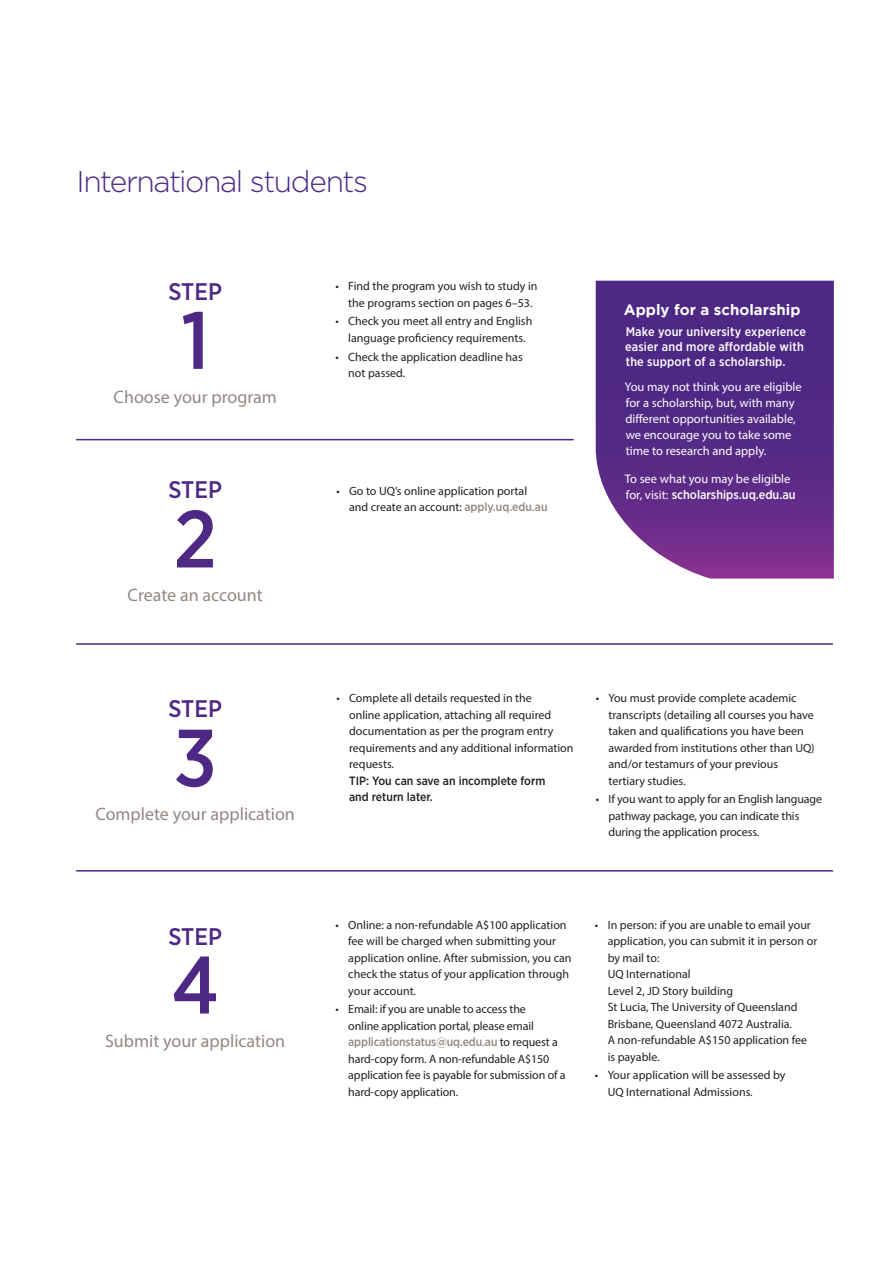
<style>
.page{position:relative;width:893px;height:1263px;background:#fff}
.page>*{position:absolute;margin:0;border:0;box-sizing:border-box;transform-origin:0 0}
.Subhead_1{font:500 81px "Gotham Narrow";color:#4d2884}
.t1{font:300 30px "Gotham";letter-spacing:-.045em;color:#4d2884}
.Subhead_1-2{font:500 24px "Gotham Narrow";color:#4d2884}
.Standfirst{font:18px "Myriad Pro";color:#928884}
.ICON_Bold_text{font:700 15px "Gotham";color:#fff}
.Text{font:12.6px/15.9px "Myriad Pro";color:#fff}
.PG_-_Body_MEDIUM{font:500 12.6px/15px "Gotham Narrow";letter-spacing:.01em;color:#fff}
.t2{font:12px/16.5px "Myriad Pro";color:#231f20}
.s1{font-family:"Gotham Narrow";font-weight:500;color:#928884}
.s2{font-family:"Gotham Narrow";font-weight:500}
</style>
<div class="page">
<svg style="left:596px;top:281px;width:238px;height:298px;background:#643a8f"></svg>
<hr style="left:76px;top:439px;width:498px;height:1px;background:#4d2884">
<hr style="left:76px;top:643px;width:757px;height:2px;background:#4d2884">
<hr style="left:76px;top:870px;width:757px;height:1px;background:#4d2884">
<p class="t1" style="left:77px;top:165px;width:293px">International students</p>
<p class="Subhead_1-2" style="left:168px;top:276px;width:55px">STEP</p>
<p class="Subhead_1" style="left:181px;top:289px;width:30px">1</p>
<p class="Standfirst" style="left:114px;top:385px;width:165px">Choose your program</p>
<p class="Subhead_1-2" style="left:168px;top:475px;width:55px">STEP</p>
<p class="Subhead_1" style="left:174px;top:488px;width:45px">2</p>
<p class="Standfirst" style="left:128px;top:584px;width:137px">Create an account</p>
<p class="t2" style="left:348px;top:278px;width:191px;text-indent:-13px">• Find the program you wish to study in the programs section on pages 6–53.</p>
<p class="t2" style="left:336px;top:313px;width:198px;text-align:center">• Check you meet all entry and English language proficiency requirements.</p>
<p class="t2" style="left:348px;top:348px;width:176px;text-indent:-13px">• Check the application deadline has not passed.</p>
<p class="t2" style="left:349px;top:482px;width:200px;text-indent:-13px">• Go to UQ’s online application portal and create an account: <span class="s1">apply.uq.edu.au</span></p>
<p class="ICON_Bold_text" style="left:624px;top:301px;width:178px">Apply for a scholarship</p>
<p class="PG_-_Body_MEDIUM" style="left:625px;top:324px;width:182px">Make your university experience easier and more affordable with the support of a scholarship.</p>
<p class="Text" style="left:625px;top:378px;width:178px">You may not think you are eligible for a scholarship, but, with many different opportunities available, we encourage you to take some time to research and apply.</p>
<p class="Text" style="left:625px;top:471px;width:172px">To see what you may be eligible for, visit: <span class="s2">scholarships.uq.edu.au</span></p>
<p class="Subhead_1-2" style="left:168px;top:694px;width:55px">STEP</p>
<p class="Subhead_1" style="left:174px;top:706px;width:45px">3</p>
<p class="Standfirst" style="left:95px;top:803px;width:201px">Complete your application</p>
<p class="Subhead_1-2" style="left:168px;top:921px;width:55px">STEP</p>
<p class="Subhead_1" style="left:171px;top:934px;width:50px">4</p>
<p class="Standfirst" style="left:105px;top:1030px;width:182px">Submit your application</p>
<p class="t2" style="left:349px;top:690px;width:226px;text-indent:-13px">• Complete all details requested in the<br>online application, attaching all required documentation as per the program entry requirements and any additional information requests.<br><span class="s2">TIP: You can save an incomplete form<br>and return later.</span></p>
<p class="t2" style="left:608px;top:690px;width:208px;text-indent:-13px">• You must provide complete academic transcripts (detailing all courses you have taken and qualifications you have been awarded from institutions other than UQ) and/or testamurs of your previous tertiary studies.</p>
<p class="t2" style="left:608px;top:791px;width:215px;text-indent:-13px">• If you want to apply for an English language pathway package, you can indicate this during the application process.</p>
<p class="t2" style="left:348px;top:916px;width:225px;text-indent:-13px">• Online: a non-refundable A$100 application fee will be charged when submitting your application online. After submission, you can check the status of your application through your account.</p>
<p class="t2" style="left:348px;top:1001px;width:219px;text-indent:-13px">• Email: if you are unable to access the<br>online application portal, please email <span class="s1">applicationstatus@uq.edu.au</span> to request a hard-copy form. A non-refundable A$150 application fee is payable for submission of a hard-copy application.</p>
<p class="t2" style="left:608px;top:916px;width:211px;text-indent:-13px">• In person: if you are unable to email your application, you can submit it in person or by mail to:<br>UQ International<br>Level 2, JD Story building<br>St Lucia, The University of Queensland<br>Brisbane, Queensland 4072 Australia.<br>A non-refundable A$150 application fee is payable.</p>
<p class="t2" style="left:608px;top:1067px;width:179px;text-indent:-13px">• Your application will be assessed by<br>UQ International Admissions.</p>
</div>
